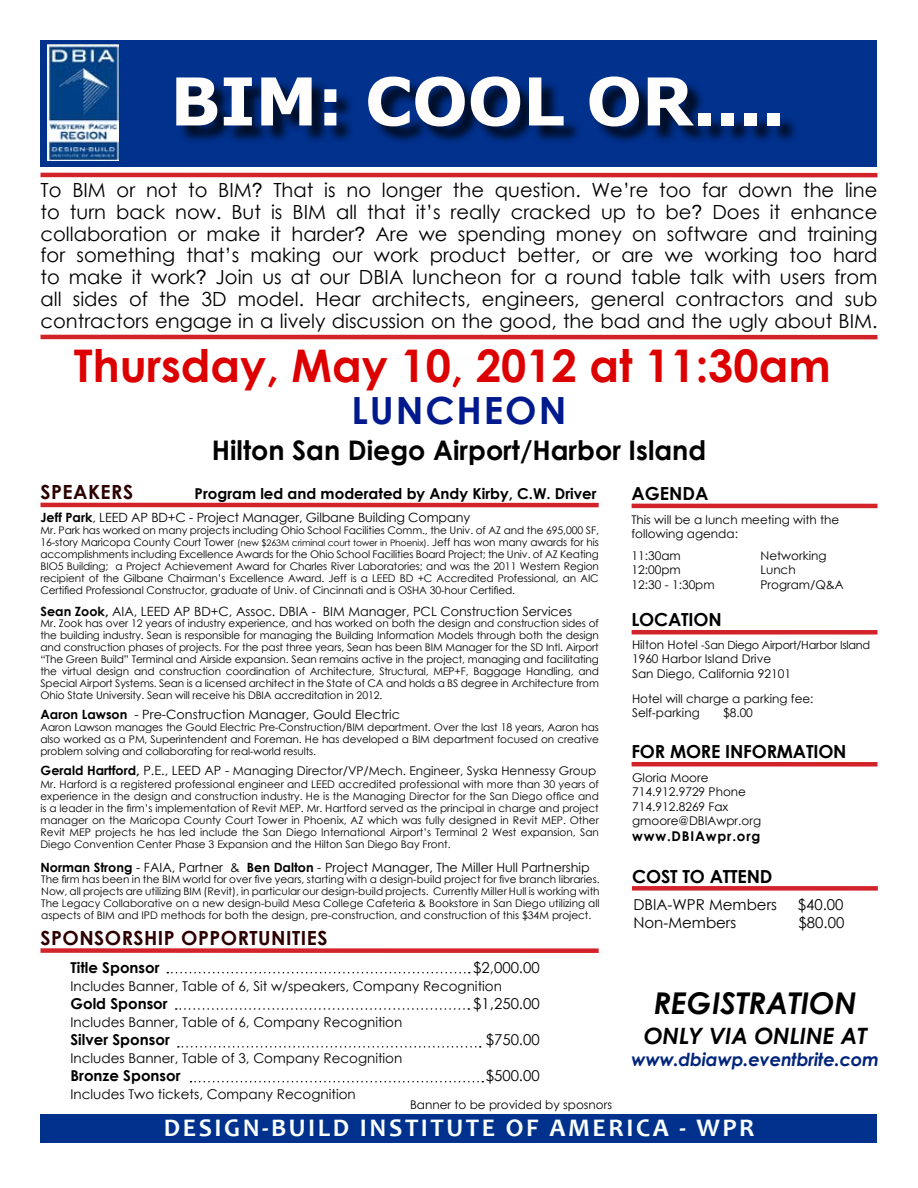
<style>
.page{position:relative;width:918px;height:1188px;background:#fff}
.page>*{position:absolute;margin:0;border:0;box-sizing:border-box;transform-origin:0 0}
.t1{font:700 66px "Verdana";letter-spacing:-.01em;color:#fffefd}
.t2{font:700 45px "Century Gothic";color:#dc0000}
.t3{font:700 37.5px "Century Gothic";letter-spacing:.05em;color:#001a8d}
.t4{font:italic 700 30px "Century Gothic";color:#000}
.t5{font:700 27px "Century Gothic";color:#000}
.t6{font:700 25.5px "Candara";letter-spacing:.1em;color:#fafefd}
.t7{font:italic 700 22.5px "Century Gothic";color:#000}
.t8{font:19.5px/21.8px "Century Gothic";color:#000;text-align:justify}
.t9{font:700 19.5px "Century Gothic";letter-spacing:.025em;color:#2c0001}
.t10{font:700 18px "Century Gothic";letter-spacing:-.01em;color:#000}
.t11{font:italic 700 18px "Century Gothic";letter-spacing:-.01em;color:#00247c}
.t12{font:700 15px "Century Gothic";color:#000}
.t13{font:15px "Century Gothic";color:#000}
.t14{font:13.5px "Century Gothic";color:#000}
.t15{font:700 13.5px "Century Gothic";letter-spacing:.06em;color:#000}
.t16{font:12.75px "Century Gothic";color:#000102}
.t17{font:12px/14.4px "Century Gothic";color:#000}
.t18{font:12px "Century Gothic";color:#000102}
.t19{font:11.25px "Century Gothic";letter-spacing:-.02em;color:#000}
.t20{font:10.5px/12px "Century Gothic";letter-spacing:-.005em;color:#000;text-align:justify}
.t21{font:10.5px/12px "Century Gothic";letter-spacing:-.01em;color:#000102;text-align:justify}
.s1{font-family:"Arial"}
.s2{font-weight:700}
.s3{font-size:9px}
.s4{font-weight:700;font-size:12.75px}
.s5{font-size:12.75px}
.s6{font-size:12px}
</style>
<div class="page">
<div style="left:40px;top:1114px;width:838px;height:29px;background:#00318d"></div>
<div style="left:40px;top:40px;width:838px;height:127px;background:#00318d"></div>
<img style="left:48px;top:44px;width:70px;height:117px">
<div style="left:178px;top:79px;width:621px;height:66px;background:#000;opacity:.75"></div>
<hr style="left:41px;top:503px;width:558px;height:4px;background:#d2232a">
<hr style="left:632px;top:504px;width:245px;height:4px;background:#d2232a">
<div style="left:632px;top:630px;width:245px;height:5px;background:#d2232a"></div>
<hr style="left:41px;top:335px;width:836px;height:4px;background:#d2232a">
<hr style="left:41px;top:173px;width:836px;height:4px;background:#d2232a">
<div style="left:632px;top:762px;width:245px;height:5px;background:#d2232a"></div>
<div style="left:41px;top:948px;width:558px;height:5px;background:#d2232a"></div>
<svg style="left:167px;top:972px;width:303px;height:1px"></svg>
<svg style="left:176px;top:1008px;width:293px;height:2px"></svg>
<svg style="left:178px;top:1046px;width:303px;height:2px"></svg>
<svg style="left:191px;top:1081px;width:292px;height:1px"></svg>
<div style="left:632px;top:886px;width:246px;height:5px;background:#d2232a"></div>
<h1 class="t1" style="left:170px;top:55px;width:617px">BIM: COOL OR....</h1>
<p class="t8" style="left:40px;top:179px;width:839px">To BIM or not to BIM<span class="s1">?</span> That is no longer the question. We’re too far down the line to turn back now. But is BIM all that it’s really cracked up to be<span class="s1">?</span> Does it enhance collaboration or make it harder<span class="s1">?</span> Are we spending money on software and training for something that’s making our work product better, or are we working too hard to make it work<span class="s1">?</span> Join us at our DBIA luncheon for a round table talk with users from all sides of the 3D model. Hear architects, engineers, general contractors and sub contractors engage in a lively discussion on the good, the bad and the ugly about BIM.</p>
<h2 class="t2" style="left:74px;top:331px;width:758px">Thursday, May 10, 2012 at 11:30am</h2>
<h3 class="t3" style="left:352px;top:382px;width:216px">LUNCHEON</h3>
<h3 class="t5" style="left:212px;top:430px;width:496px">Hilton San Diego Airport/Harbor Island</h3>
<h3 class="t9" style="left:40px;top:477px;width:94px">SPEAKERS</h3>
<h3 class="t12" style="left:195px;top:482px;width:404px">Program led and moderated by Andy Kirby, C.W. Driver</h3>
<p class="t16" style="left:40px;top:508px;width:431px"><span class="s2">Jeff Park</span>, LEED AP BD+C - Project Manager, Gilbane Building Company</p>
<p class="t21" style="left:40px;top:524px;width:560px">Mr. Park has worked on many projects including Ohio School Facilities Comm., the Univ. of AZ and the 695,000 SF, 16-story Maricopa County Court Tower <span class="s3">(new $263M criminal court tower in Phoenix).</span> Jeff has won many awards for his accomplishments including Excellence Awards for the Ohio School Facilities Board Project; the Univ. of AZ Keating BIO5 Building; a Project Achievement Award for Charles River Laboratories; and was the 2011 Western Region recipient of the Gilbane Chairman’s Excellence Award. Jeff is a LEED BD +C Accredited Professional, an AIC Certified Professional Constructor, graduate of Univ. of Cincinnati and is OSHA 30-hour Certified.</p>
<p class="t16" style="left:40px;top:603px;width:533px"><span class="s2">Sean Zook,</span> AIA, LEED AP BD+C, Assoc. DBIA - BIM Manager, PCL Construction Services</p>
<p class="t20" style="left:40px;top:617px;width:560px">Mr. Zook has over 12 years of industry experience, and has worked on both the design and construction sides of the building industry. Sean is responsible for managing the Building Information Models through both the design and construction phases of projects. For the past three years, Sean has been BIM Manager for the SD Intl. Airport “The Green Build” Terminal and Airside expansion. Sean remains active in the project, managing and facilitating the virtual design and construction coordination of Architecture, Structural, MEP+F, Baggage Handling, and Special Airport Systems. Sean is a licensed architect in the State of CA and holds a BS degree in Architecture from Ohio State University. Sean will receive his DBIA accreditation in 2012.</p>
<p class="t16" style="left:40px;top:705px;width:361px"><span class="s2">Aaron Lawson</span> - Pre-Construction Manager, Gould Electric</p>
<p class="t20" style="left:40px;top:721px;width:560px">Aaron Lawson manages the Gould Electric Pre-Construction/BIM department. Over the last 18 years, Aaron has also worked as a PM, Superintendent and Foreman. He has developed a BIM department focused on creative problem solving and collaborating for real-world results.</p>
<p class="t18" style="left:41px;top:762px;width:557px"><span class="s4">Gerald Hartford,</span> <span class="s5">P.E., LEED AP -</span> Managing Director/VP/Mech. Engineer, Syska Hennessy Group</p>
<p class="t20" style="left:40px;top:778px;width:560px">Mr. Harford is a registered professional engineer and LEED accredited professional with more than 30 years of experience in the design and construction industry. He is the Managing Director for the San Diego office and is a leader in the firm’s implementation of Revit MEP. Mr. Hartford served as the principal in charge and project manager on the Maricopa County Court Tower in Phoenix, AZ which was fully designed in Revit MEP. Other Revit MEP projects he has led include the San Diego International Airport’s Terminal 2 West expansion, San Diego Convention Center Phase 3 Expansion and the Hilton San Diego Bay Front.</p>
<p class="t20" style="left:41px;top:873px;width:560px">The firm has been in the BIM world for over five years, starting with a design-build project for five branch libraries.<br>Now, all projects are utilizing BIM (Revit), in particular our design-build projects. Currently Miller Hull is working with The Legacy Collaborative on a new design-build Mesa College Cafeteria &amp; Bookstore in San Diego utilizing all aspects of BIM and IPD methods for both the design, pre-construction, and construction of this $34M project.</p>
<p class="t16" style="left:40px;top:858px;width:551px"><span class="s2">Norman Strong</span> - FAIA, Partner &amp; <span class="s2">Ben Dalton</span> - Project Manager, The Miller Hull Partnership</p>
<h3 class="t9" style="left:41px;top:923px;width:289px">SPONSORSHIP OPPORTUNITIES</h3>
<h3 class="t12" style="left:70px;top:956px;width:91px">Title Sponsor</h3>
<h3 class="t13" style="left:473px;top:957px;width:68px">$2,000.00</h3>
<p class="t14" style="left:70px;top:976px;width:433px">Includes Banner, Table of 6, Sit w/speakers, Company Recognition</p>
<h3 class="t12" style="left:70px;top:992px;width:99px">Gold Sponsor</h3>
<h3 class="t13" style="left:473px;top:993px;width:68px">$1,250.00</h3>
<p class="t14" style="left:70px;top:1012px;width:333px">Includes Banner, Table of 6, Company Recognition</p>
<h3 class="t12" style="left:70px;top:1028px;width:101px">Silver Sponsor</h3>
<h3 class="t13" style="left:486px;top:1029px;width:56px">$750.00</h3>
<p class="t14" style="left:70px;top:1048px;width:333px">Includes Banner, Table of 3, Company Recognition</p>
<h3 class="t12" style="left:70px;top:1064px;width:112px">Bronze Sponsor</h3>
<h3 class="t13" style="left:486px;top:1065px;width:56px">$500.00</h3>
<p class="t14" style="left:70px;top:1084px;width:287px">Includes Two tickets, Company Recognition</p>
<p class="t17" style="left:410px;top:1097px;width:204px">Banner to be provided by sposnors</p>
<h3 class="t10" style="left:632px;top:480px;width:79px">AGENDA</h3>
<p class="t17" style="left:632px;top:512px;width:209px">This will be a lunch meeting with the following agenda:</p>
<p class="t17" style="left:632px;top:548px;width:51px">11:30am</p>
<p class="t17" style="left:760px;top:548px;width:68px">Networking</p>
<p class="t17" style="left:632px;top:562px;width:51px">12:00pm</p>
<p class="t17" style="left:760px;top:562px;width:37px">Lunch</p>
<p class="t17" style="left:632px;top:577px;width:85px">12:30 - 1:30pm</p>
<p class="t17" style="left:760px;top:577px;width:85px">Program/Q&amp;A</p>
<h3 class="t10" style="left:632px;top:606px;width:92px">LOCATION</h3>
<p class="t19" style="left:632px;top:637px;width:240px"><span class="s6">Hilton Hotel</span> -San Diego Airport/Harbor Island</p>
<p class="t17" style="left:632px;top:652px;width:160px">1960 Harbor Island Drive<br>San Diego, California 92101</p>
<p class="t17" style="left:632px;top:691px;width:183px">Hotel will charge a parking fee:<br>Self-parking</p>
<p class="t17" style="left:723px;top:706px;width:31px">$8.00</p>
<h3 class="t10" style="left:632px;top:738px;width:217px">FOR MORE INFORMATION</h3>
<p class="t17" style="left:632px;top:770px;width:130px">Gloria Moore<br>714.912.9729 Phone<br>714.912.8269 Fax gmoore@DBIAwpr.org</p>
<p class="t15" style="left:632px;top:826px;width:130px">www.DBIAwpr.org</p>
<h3 class="t10" style="left:632px;top:863px;width:142px">COST TO ATTEND</h3>
<h3 class="t13" style="left:633px;top:894px;width:145px">DBIA-WPR Members</h3>
<h3 class="t13" style="left:798px;top:894px;width:47px">$40.00</h3>
<h3 class="t13" style="left:633px;top:912px;width:104px">Non-Members</h3>
<h3 class="t13" style="left:799px;top:912px;width:47px">$80.00</h3>
<h3 class="t4" style="left:654px;top:980px;width:204px">REGISTRATION</h3>
<h3 class="t7" style="left:644px;top:1019px;width:225px">ONLY VIA ONLINE AT</h3>
<h3 class="t11" style="left:632px;top:1046px;width:249px">www.dbiawp.eventbrite.com</h3>
<h3 class="t6" style="left:164px;top:1112px;width:592px">DESIGN-BUILD INSTITUTE OF AMERICA - WPR</h3>
</div>
